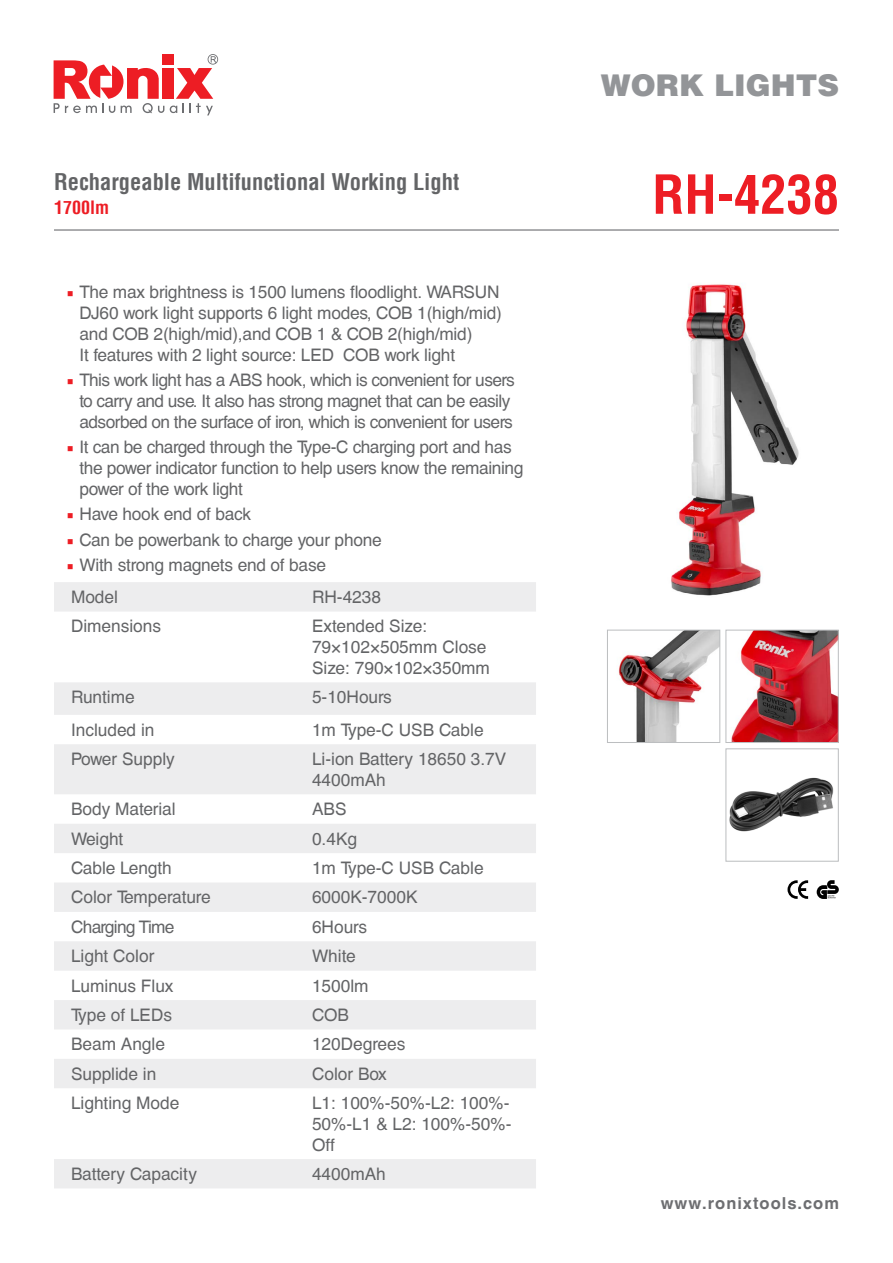
<style>
.page{position:relative;width:893px;height:1263px;background:#fff}
.page>*{position:absolute;margin:0;border:0;box-sizing:border-box;transform-origin:0 0}
.t1{font:700 condensed 52.5px "Helvetica LT";color:#ed1d24}
.t2{font:900 30px "Helvetica LT";color:#939598}
.t3{font:700 condensed 22.5px "Helvetica LT";color:#636466}
.t4{font:700 condensed 18px "Helvetica LT";color:#ed1d24}
.t5{font:17.25px/21px "Helvetica CE";letter-spacing:-.01em;color:#636466}
.t6{font:17.25px/21px "Helvetica CE";letter-spacing:-.03em;color:#636466}
.t7{font:17.25px "Helvetica CE";letter-spacing:-.04em;color:#636466}
.t8{font:700 16.5px "Helvetica CE";letter-spacing:.06em;color:#6d6e71}
.s1{font-family:"Minion Pro";color:#ed1d24}
</style>
<div class="page">
<svg style="left:170px;top:54px;width:48px;height:61px"></svg>
<div style="left:162px;top:68px;width:11px;height:31px;background:#ed1d24"></div>
<svg style="left:54px;top:60px;width:110px;height:53px"></svg>
<div style="left:162px;top:54px;width:11px;height:11px;background:#ed1d24"></div>
<svg style="left:54px;top:582px;width:482px;height:606px"></svg>
<hr style="left:54px;top:229px;width:785px;height:2px;background:#6d6e71">
<img style="left:671px;top:284px;width:128px;height:312px">
<img style="left:618px;top:632px;width:100px;height:109px">
<div style="left:607px;top:630px;width:113px;height:113px;border:1px solid #bcbec0"></div>
<img style="left:731px;top:632px;width:106px;height:109px">
<div style="left:725px;top:630px;width:114px;height:113px;border:1px solid #bcbec0"></div>
<svg style="left:787px;top:880px;width:21px;height:19px"></svg>
<svg style="left:817px;top:880px;width:22px;height:19px"></svg>
<img style="left:729px;top:777px;width:105px;height:55px">
<div style="left:725px;top:748px;width:114px;height:114px;border:1px solid #bcbec0"></div>
<h3 class="t3" style="left:54px;top:167px;width:407px">Rechargeable Multifunctional Working Light</h3>
<p class="t4" style="left:54px;top:196px;width:57px">1700lm</p>
<p class="t5" style="left:80px;top:281px;width:424px;text-indent:-13px"><span class="s1">■</span> The max brightness is 1500 lumens floodlight. WARSUN DJ60 work light supports 6 light modes, COB 1(high/mid) and COB 2(high/mid),and COB 1 &amp; COB 2(high/mid)<br>It features with 2 light source: LED COB work light</p>
<p class="t6" style="left:80px;top:369px;width:437px;text-indent:-13px"><span class="s1">■</span> This work light has a ABS hook, which is convenient for users to carry and use. It also has strong magnet that can be easily adsorbed on the surface of iron, which is convenient for users</p>
<p class="t5" style="left:80px;top:437px;width:445px;text-indent:-13px"><span class="s1">■</span> It can be charged through the Type-C charging port and has the power indicator function to help users know the remaining power of the work light</p>
<p class="t5" style="left:67px;top:504px;width:186px"><span class="s1">■</span> Have hook end of back</p>
<p class="t5" style="left:67px;top:529px;width:317px"><span class="s1">■</span> Can be powerbank to charge your phone</p>
<p class="t5" style="left:67px;top:549px;width:261px;line-height:32.2px"><span class="s1">■</span> With strong magnets end of base<br>Model</p>
<p class="t5" style="left:312px;top:587px;width:71px">RH-4238</p>
<p class="t5" style="left:71px;top:616px;width:92px">Dimensions</p>
<p class="t5" style="left:312px;top:616px;width:179px">Extended Size:<br>79×102×505mm Close<br>Size: 790×102×350mm</p>
<p class="t5" style="left:71px;top:687px;width:65px">Runtime</p>
<p class="t5" style="left:312px;top:687px;width:81px">5-10Hours</p>
<p class="t5" style="left:71px;top:719px;width:85px">Included in</p>
<p class="t5" style="left:312px;top:719px;width:173px">1m Type-C USB Cable</p>
<p class="t5" style="left:71px;top:749px;width:105px">Power Supply</p>
<p class="t5" style="left:312px;top:749px;width:196px">Li-ion Battery 18650 3.7V<br>4400mAh</p>
<p class="t5" style="left:71px;top:799px;width:106px">Body Material</p>
<p class="t5" style="left:312px;top:799px;width:36px">ABS</p>
<p class="t5" style="left:71px;top:828px;width:54px">Weight</p>
<p class="t5" style="left:312px;top:828px;width:47px">0.4Kg</p>
<p class="t5" style="left:71px;top:857px;width:102px">Cable Length</p>
<p class="t5" style="left:312px;top:857px;width:173px">1m Type-C USB Cable</p>
<p class="t5" style="left:71px;top:887px;width:141px">Color Temperature</p>
<p class="t5" style="left:312px;top:887px;width:107px">6000K-7000K</p>
<p class="t7" style="left:71px;top:917px;width:105px">Charging Time</p>
<p class="t5" style="left:312px;top:916px;width:56px">6Hours</p>
<p class="t5" style="left:71px;top:946px;width:85px">Light Color</p>
<p class="t5" style="left:312px;top:946px;width:45px">White</p>
<p class="t5" style="left:71px;top:975px;width:104px">Luminus Flux</p>
<p class="t5" style="left:312px;top:975px;width:58px">1500lm</p>
<p class="t5" style="left:71px;top:1004px;width:103px">Type of LEDs</p>
<p class="t5" style="left:312px;top:1004px;width:39px">COB</p>
<p class="t5" style="left:71px;top:1034px;width:95px">Beam Angle</p>
<p class="t5" style="left:312px;top:1034px;width:95px">120Degrees</p>
<p class="t5" style="left:71px;top:1063px;width:87px">Supplide in</p>
<p class="t5" style="left:312px;top:1063px;width:76px">Color Box</p>
<p class="t5" style="left:71px;top:1093px;width:110px">Lighting Mode</p>
<p class="t5" style="left:312px;top:1093px;width:201px;text-align:justify">L1: 100%-50%-L2: 100%- 50%-L1 &amp; L2: 100%-50%- Off</p>
<p class="t5" style="left:71px;top:1163px;width:128px">Battery Capacity</p>
<p class="t5" style="left:312px;top:1163px;width:75px">4400mAh</p>
<h2 class="t2" style="left:601px;top:65px;width:240px">WORK LIGHTS</h2>
<h1 class="t1" style="left:652px;top:162px;width:188px">RH-4238</h1>
<p class="t8" style="left:661px;top:1193px;width:180px">www.ronixtools.com</p>
</div>
